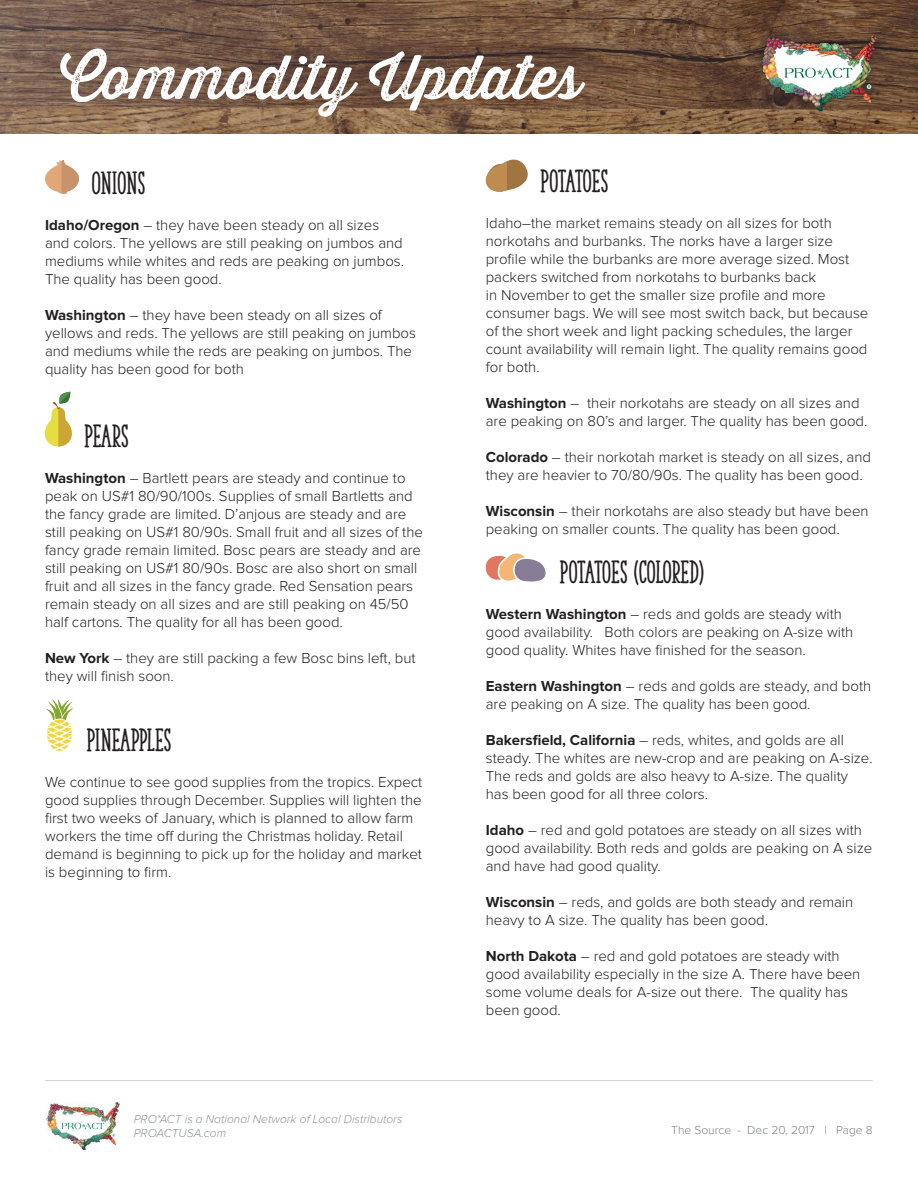
<style>
.page{position:relative;width:918px;height:1188px;background:#fff}
.page>*{position:absolute;margin:0;border:0;box-sizing:border-box;transform-origin:0 0}
.t1{font:60px "Thirsty Rough Reg One";color:#fff}
.t2{font:30px "The Serif Hand Extrablack";color:#231f20}
.t3{font:30px "The Serif Hand Extrablack";letter-spacing:-.02em;color:#231f20}
.t4{font:700 27px "Proxima Nova";color:#fff}
.t5{font:300 15px/18px "Proxima Nova";color:#231f20}
.t6{font:italic 300 12px/14.4px "Proxima Nova";color:#939598}
.t7{font:300 12px "Proxima Nova";color:#808285}
.s1{font-weight:700}
</style>
<div class="page">
<img style="left:46px;top:1102px;width:74px;height:49px">
<hr style="left:45px;top:1080px;width:828px;height:1px;background:#d1d2d4">
<img style="left:0;top:0;width:918px;height:134px">
<div style="left:752px;top:25px;width:133px;height:94px;background:#231f20;opacity:.6"></div>
<img style="left:761px;top:36px;width:115px;height:76px">
<svg style="left:45px;top:160px;width:34px;height:34px"></svg>
<svg style="left:45px;top:392px;width:27px;height:55px"></svg>
<svg style="left:45px;top:699px;width:29px;height:52px"></svg>
<svg style="left:485px;top:159px;width:43px;height:33px"></svg>
<svg style="left:485px;top:553px;width:61px;height:29px"></svg>
<h1 class="t1" style="left:60px;top:33px;width:523px">Commodity Updates</h1>
<h3 class="t4" style="left:216px;top:80px;width:161px">Dec 20, 2017</h3>
<h2 class="t2" style="left:92px;top:165px;width:55px">ONIONS</h2>
<p class="t5" style="left:45px;top:216px;width:361px"><span class="s1">Idaho/Oregon</span> – they have been steady on all sizes and colors. The yellows are still peaking on jumbos and mediums while whites and reds are peaking on jumbos.<br>The quality has been good.</p>
<p class="t5" style="left:45px;top:306px;width:373px"><span class="s1">Washington</span> – they have been steady on all sizes of yellows and reds. The yellows are still peaking on jumbos and mediums while the reds are peaking on jumbos. The quality has been good for both</p>
<h2 class="t2" style="left:85px;top:417px;width:46px">PEARS</h2>
<p class="t5" style="left:45px;top:469px;width:380px"><span class="s1">Washington</span> – Bartlett pears are steady and continue to peak on US#1 80/90/100s. Supplies of small Bartletts and the fancy grade are limited. D’anjous are steady and are still peaking on US#1 80/90s. Small fruit and all sizes of the fancy grade remain limited. Bosc pears are steady and are still peaking on US#1 80/90s. Bosc are also short on small fruit and all sizes in the fancy grade. Red Sensation pears remain steady on all sizes and are still peaking on 45/50 half cartons. The quality for all has been good.</p>
<p class="t5" style="left:45px;top:649px;width:372px"><span class="s1">New York</span> – they are still packing a few Bosc bins left, but they will finish soon.</p>
<h2 class="t2" style="left:87px;top:722px;width:86px">PINEAPPLES</h2>
<p class="t5" style="left:45px;top:774px;width:379px">We continue to see good supplies from the tropics. Expect good supplies through December. Supplies will lighten the first two weeks of January, which is planned to allow farm workers the time off during the Christmas holiday. Retail demand is beginning to pick up for the holiday and market is beginning to firm.</p>
<p class="t6" style="left:134px;top:1112px;width:270px">PRO*ACT is a National Network of Local Distributors<br>PROACTUSA.com</p>
<h2 class="t3" style="left:541px;top:163px;width:69px">POTATOES</h2>
<p class="t5" style="left:486px;top:215px;width:384px">Idaho–the market remains steady on all sizes for both norkotahs and burbanks. The norks have a larger size profile while the burbanks are more average sized. Most packers switched from norkotahs to burbanks back<br>in November to get the smaller size profile and more consumer bags. We will see most switch back, but because of the short week and light packing schedules, the larger count availability will remain light. The quality remains good for both.</p>
<p class="t5" style="left:486px;top:395px;width:383px"><span class="s1">Washington</span> – their norkotahs are steady on all sizes and are peaking on 80’s and larger. The quality has been good.</p>
<p class="t5" style="left:486px;top:449px;width:387px"><span class="s1">Colorado</span> – their norkotah market is steady on all sizes, and they are heavier to 70/80/90s. The quality has been good.</p>
<p class="t5" style="left:486px;top:503px;width:384px"><span class="s1">Wisconsin</span> – their norkotahs are also steady but have been peaking on smaller counts. The quality has been good.</p>
<h2 class="t2" style="left:560px;top:554px;width:145px">POTATOES (COLORED)</h2>
<p class="t5" style="left:486px;top:606px;width:369px"><span class="s1">Western Washington</span> – reds and golds are steady with good availability. Both colors are peaking on A-size with good quality. Whites have finished for the season.</p>
<p class="t5" style="left:486px;top:678px;width:387px"><span class="s1">Eastern Washington</span> – reds and golds are steady, and both are peaking on A size. The quality has been good.</p>
<p class="t5" style="left:486px;top:732px;width:388px"><span class="s1">Bakersfield, California</span> – reds, whites, and golds are all steady. The whites are new-crop and are peaking on A-size.<br>The reds and golds are also heavy to A-size. The quality has been good for all three colors.</p>
<p class="t5" style="left:486px;top:822px;width:388px"><span class="s1">Idaho</span> – red and gold potatoes are steady on all sizes with good availability. Both reds and golds are peaking on A size and have had good quality.</p>
<p class="t5" style="left:486px;top:894px;width:369px"><span class="s1">Wisconsin</span> – reds, and golds are both steady and remain heavy to A size. The quality has been good.</p>
<p class="t5" style="left:486px;top:948px;width:376px"><span class="s1">North Dakota</span> – red and gold potatoes are steady with good availability especially in the size A. There have been some volume deals for A-size out there. The quality has been good.</p>
<p class="t7" style="left:671px;top:1124px;width:203px">The Source - Dec 20, 2017 | Page 8</p>
</div>
